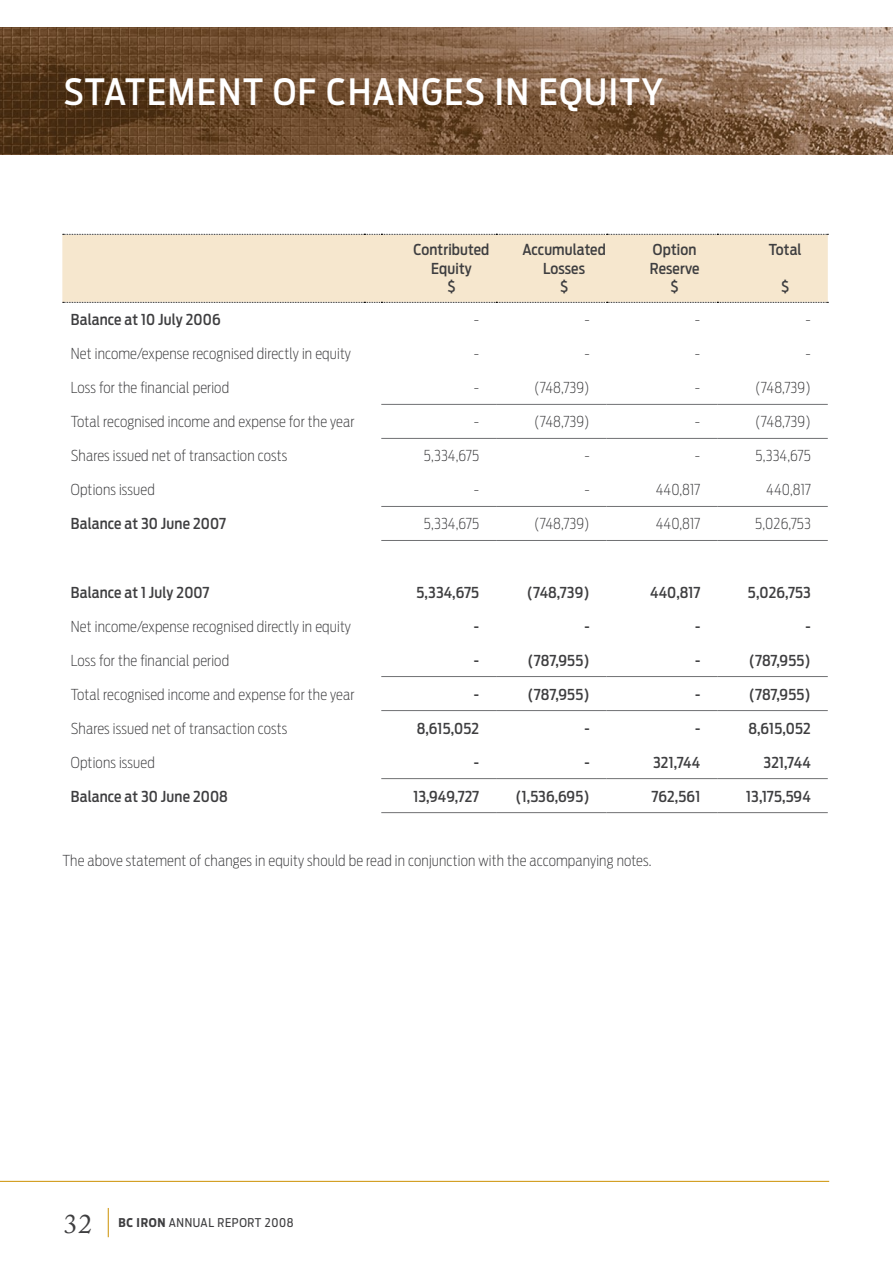
<style>
.page{position:relative;width:893px;height:1263px;background:#fff}
.page>*{position:absolute;margin:0;border:0;box-sizing:border-box;transform-origin:0 0}
.t1{font:500 36px "Antenna Cond";letter-spacing:.05em;color:#fff}
.t2{font:27px "Adobe Caslon Pro";color:#3e3e40}
.t3{font:200 15px "Antenna Cond";letter-spacing:.01em;color:#3e3e40}
.t4{font:500 15px/18.8px "Antenna Cond";letter-spacing:.01em;color:#3e3e40;text-align:center}
.t5{font:12px "Antenna Cond";letter-spacing:.05em;color:#3e3e40}
.s1{font-weight:700}
</style>
<div class="page">
<img style="left:0;top:27px;width:893px;height:128px">
<svg style="left:108px;top:1208px;width:1px;height:29px"></svg>
<hr style="left:0;top:1181px;width:829px;height:1px;background:#cc9000">
<div style="left:62px;top:234px;width:766px;height:68px;background:#f6e7ce"></div>
<hr style="left:381px;top:404px;width:115px;height:1px;background:#707173">
<hr style="left:496px;top:404px;width:111px;height:1px;background:#707173">
<hr style="left:607px;top:404px;width:110px;height:1px;background:#707173">
<hr style="left:717px;top:404px;width:111px;height:1px;background:#707173">
<hr style="left:381px;top:506px;width:115px;height:1px;background:#707173">
<hr style="left:496px;top:506px;width:111px;height:1px;background:#707173">
<hr style="left:607px;top:506px;width:110px;height:1px;background:#707173">
<hr style="left:717px;top:506px;width:111px;height:1px;background:#707173">
<hr style="left:381px;top:676px;width:115px;height:1px;background:#707173">
<hr style="left:496px;top:676px;width:111px;height:1px;background:#707173">
<hr style="left:607px;top:676px;width:110px;height:1px;background:#707173">
<hr style="left:717px;top:676px;width:111px;height:1px;background:#707173">
<hr style="left:381px;top:778px;width:115px;height:1px;background:#707173">
<hr style="left:496px;top:778px;width:111px;height:1px;background:#707173">
<hr style="left:607px;top:778px;width:110px;height:1px;background:#707173">
<hr style="left:717px;top:778px;width:111px;height:1px;background:#707173">
<hr style="left:381px;top:812px;width:115px;height:1px;background:#707173">
<hr style="left:496px;top:812px;width:111px;height:1px;background:#707173">
<hr style="left:607px;top:812px;width:110px;height:1px;background:#707173">
<hr style="left:717px;top:812px;width:111px;height:1px;background:#707173">
<hr style="left:381px;top:710px;width:115px;height:1px;background:#707173">
<hr style="left:496px;top:710px;width:111px;height:1px;background:#707173">
<hr style="left:607px;top:710px;width:110px;height:1px;background:#707173">
<hr style="left:717px;top:710px;width:111px;height:1px;background:#707173">
<hr style="left:381px;top:540px;width:115px;height:1px;background:#707173">
<hr style="left:496px;top:540px;width:111px;height:1px;background:#707173">
<hr style="left:607px;top:540px;width:110px;height:1px;background:#707173">
<hr style="left:717px;top:540px;width:111px;height:1px;background:#707173">
<hr style="left:381px;top:438px;width:115px;height:1px;background:#707173">
<hr style="left:496px;top:438px;width:111px;height:1px;background:#707173">
<hr style="left:607px;top:438px;width:110px;height:1px;background:#707173">
<hr style="left:717px;top:438px;width:111px;height:1px;background:#707173">
<svg style="left:63px;top:234px;width:765px;height:1px"></svg>
<svg style="left:63px;top:302px;width:765px;height:1px"></svg>
<p class="t1" style="left:64px;top:70px;width:596px">Statement of changes in equity</p>
<p class="t4" style="left:413px;top:240px;width:77px">Contributed<br>Equity<br>$</p>
<p class="t4" style="left:522px;top:240px;width:85px">Accumulated<br>Losses<br>$</p>
<p class="t4" style="left:650px;top:240px;width:51px">Option<br>Reserve $</p>
<p class="t4" style="left:769px;top:240px;width:34px">Total</p>
<p class="t4" style="left:781px;top:277px;width:10px">$</p>
<p class="t4" style="left:71px;top:311px;width:151px">Balance at 10 July 2006</p>
<p class="t3" style="left:474px;top:311px;width:7px">-</p>
<p class="t3" style="left:584px;top:311px;width:7px">-</p>
<p class="t3" style="left:695px;top:311px;width:7px">-</p>
<p class="t3" style="left:805px;top:311px;width:7px">-</p>
<p class="t3" style="left:71px;top:345px;width:282px">Net income/expense recognised directly in equity</p>
<p class="t3" style="left:474px;top:345px;width:7px">-</p>
<p class="t3" style="left:584px;top:345px;width:7px">-</p>
<p class="t3" style="left:695px;top:345px;width:7px">-</p>
<p class="t3" style="left:805px;top:345px;width:7px">-</p>
<p class="t3" style="left:71px;top:379px;width:160px">Loss for the financial period</p>
<p class="t3" style="left:474px;top:379px;width:7px">-</p>
<p class="t3" style="left:534px;top:379px;width:57px">(748,739)</p>
<p class="t3" style="left:695px;top:379px;width:7px">-</p>
<p class="t3" style="left:755px;top:379px;width:57px">(748,739)</p>
<p class="t3" style="left:71px;top:413px;width:285px">Total recognised income and expense for the year</p>
<p class="t3" style="left:474px;top:413px;width:7px">-</p>
<p class="t3" style="left:534px;top:413px;width:57px">(748,739)</p>
<p class="t3" style="left:695px;top:413px;width:7px">-</p>
<p class="t3" style="left:755px;top:413px;width:57px">(748,739)</p>
<p class="t3" style="left:71px;top:447px;width:218px">Shares issued net of transaction costs</p>
<p class="t3" style="left:424px;top:447px;width:57px">5,334,675</p>
<p class="t3" style="left:584px;top:447px;width:7px">-</p>
<p class="t3" style="left:695px;top:447px;width:7px">-</p>
<p class="t3" style="left:756px;top:447px;width:57px">5,334,675</p>
<p class="t3" style="left:71px;top:481px;width:85px">Options issued</p>
<p class="t3" style="left:474px;top:481px;width:7px">-</p>
<p class="t3" style="left:584px;top:481px;width:7px">-</p>
<p class="t3" style="left:656px;top:481px;width:46px">440,817</p>
<p class="t3" style="left:766px;top:481px;width:46px">440,817</p>
<p class="t4" style="left:71px;top:515px;width:157px">Balance at 30 June 2007</p>
<p class="t3" style="left:424px;top:515px;width:57px">5,334,675</p>
<p class="t3" style="left:534px;top:515px;width:57px">(748,739)</p>
<p class="t3" style="left:656px;top:515px;width:46px">440,817</p>
<p class="t3" style="left:755px;top:515px;width:57px">5,026,753</p>
<p class="t4" style="left:71px;top:583px;width:140px">Balance at 1 July 2007</p>
<p class="t4" style="left:416px;top:583px;width:64px">5,334,675</p>
<p class="t4" style="left:527px;top:583px;width:64px">(748,739)</p>
<p class="t4" style="left:650px;top:583px;width:52px">440,817</p>
<p class="t4" style="left:748px;top:583px;width:64px">5,026,753</p>
<p class="t3" style="left:71px;top:617px;width:282px">Net income/expense recognised directly in equity</p>
<p class="t4" style="left:474px;top:617px;width:7px">-</p>
<p class="t4" style="left:584px;top:617px;width:7px">-</p>
<p class="t4" style="left:695px;top:617px;width:7px">-</p>
<p class="t4" style="left:805px;top:617px;width:7px">-</p>
<p class="t3" style="left:71px;top:651px;width:160px">Loss for the financial period</p>
<p class="t4" style="left:474px;top:651px;width:7px">-</p>
<p class="t4" style="left:528px;top:651px;width:64px">(787,955)</p>
<p class="t4" style="left:695px;top:651px;width:7px">-</p>
<p class="t4" style="left:749px;top:651px;width:64px">(787,955)</p>
<p class="t3" style="left:71px;top:685px;width:285px">Total recognised income and expense for the year</p>
<p class="t4" style="left:474px;top:685px;width:7px">-</p>
<p class="t4" style="left:528px;top:685px;width:64px">(787,955)</p>
<p class="t4" style="left:695px;top:685px;width:7px">-</p>
<p class="t4" style="left:749px;top:685px;width:64px">(787,955)</p>
<p class="t3" style="left:71px;top:719px;width:218px">Shares issued net of transaction costs</p>
<p class="t4" style="left:417px;top:719px;width:64px">8,615,052</p>
<p class="t4" style="left:584px;top:719px;width:7px">-</p>
<p class="t4" style="left:695px;top:719px;width:7px">-</p>
<p class="t4" style="left:748px;top:719px;width:64px">8,615,052</p>
<p class="t3" style="left:71px;top:753px;width:85px">Options issued</p>
<p class="t4" style="left:474px;top:753px;width:7px">-</p>
<p class="t4" style="left:584px;top:753px;width:7px">-</p>
<p class="t4" style="left:653px;top:753px;width:49px">321,744</p>
<p class="t4" style="left:764px;top:753px;width:49px">321,744</p>
<p class="t4" style="left:71px;top:787px;width:159px">Balance at 30 June 2008</p>
<p class="t4" style="left:413px;top:787px;width:67px">13,949,727</p>
<p class="t4" style="left:515px;top:787px;width:76px">(1,536,695)</p>
<p class="t4" style="left:651px;top:787px;width:50px">762,561</p>
<p class="t4" style="left:746px;top:787px;width:66px">13,175,594</p>
<p class="t3" style="left:62px;top:852px;width:591px">The above statement of changes in equity should be read in conjunction with the accompanying notes.</p>
<p class="t2" style="left:64px;top:1207px;width:30px">32</p>
<p class="t5" style="left:119px;top:1216px;width:176px"><span class="s1">BC IRON</span> ANNUAL REPORT 2008</p>
</div>
